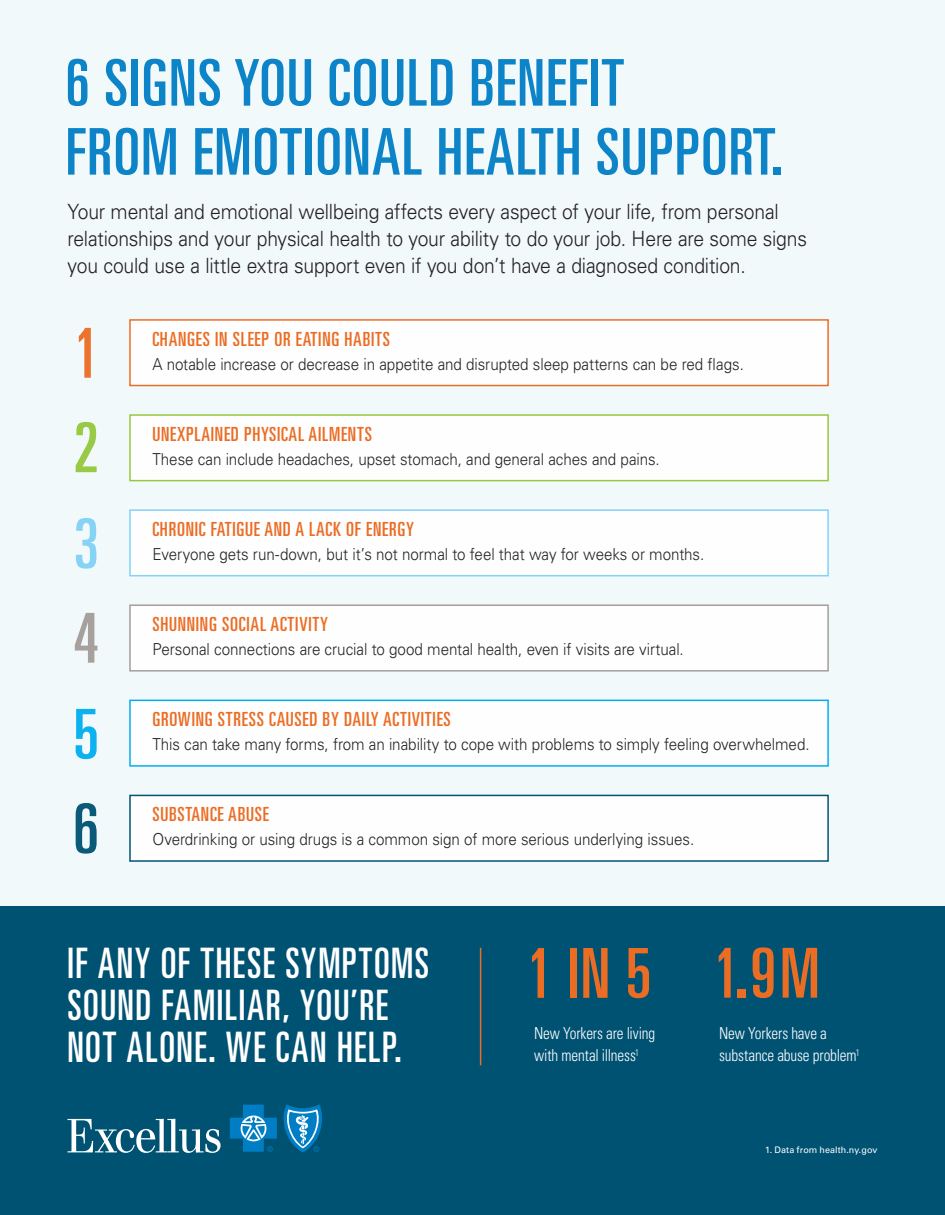
<style>
.page{position:relative;width:945px;height:1215px;background:#fff}
.page>*{position:absolute;margin:0;border:0;box-sizing:border-box;transform-origin:0 0}
.t1{font:ultra-condensed 69px "Univers LT Std";color:#eb6c23}
.t2{font:ultra-condensed 69px "Univers LT Std";color:#94c83c}
.t3{font:ultra-condensed 69px "Univers LT Std";color:#81d2f5}
.t4{font:ultra-condensed 69px "Univers LT Std";color:#a39d99}
.t5{font:ultra-condensed 69px "Univers LT Std";color:#00aeef}
.t6{font:ultra-condensed 69px "Univers LT Std";color:#005273}
.t7{font:ultra-condensed 64.5px/69px "Univers LT Std";letter-spacing:.02em;color:#007ec5}
.Body_Copy{font:ultra-condensed 42px/42px "Univers LT Std";letter-spacing:.04em;color:#fff;scale:.92 1}
.Body_Copy-2{font:300 21px/27px "Univers LT Std";letter-spacing:-.01em;color:#231f20;scale:.92 1}
.t8{font:ultra-condensed 19.5px "Univers LT Std";letter-spacing:.04em;color:#eb6c23}
.t9{font:300 16.5px "Univers LT Std";letter-spacing:-.005em;color:#231f20;scale:.92 1}
.Blue_Bold_Subhead{font:300 condensed 16.5px/22.5px "Univers LT Std";letter-spacing:-.005em;color:#fff;scale:.92 1}
.Subhead{font:9px "Univers LT Std";letter-spacing:.01em;color:#fff}
</style>
<div class="page">
<div style="left:0;top:0;width:945px;height:907px;background:#f2f9fb"></div>
<div style="left:0;top:907px;width:945px;height:308px;background:#005273"></div>
<svg style="left:68px;top:1119px;width:153px;height:34px"></svg>
<svg style="left:230px;top:1105px;width:47px;height:47px"></svg>
<svg style="left:283px;top:1104px;width:39px;height:48px"></svg>
<hr style="left:480px;top:948px;width:1px;height:117px;background:#eb6c23">
<div style="left:130px;top:320px;width:698px;height:66px;background:#fff"></div>
<div style="left:129px;top:319px;width:700px;height:67px;border:2px solid #eb6c23"></div>
<div style="left:130px;top:415px;width:698px;height:66px;background:#fff"></div>
<div style="left:129px;top:414px;width:700px;height:67px;border:2px solid #94c83c"></div>
<div style="left:130px;top:510px;width:698px;height:66px;background:#fff"></div>
<div style="left:129px;top:509px;width:700px;height:67px;border:2px solid #81d2f5"></div>
<div style="left:130px;top:605px;width:698px;height:66px;background:#fff"></div>
<div style="left:129px;top:604px;width:700px;height:68px;border:2px solid #a39d99"></div>
<div style="left:130px;top:700px;width:698px;height:66px;background:#fff"></div>
<div style="left:129px;top:700px;width:700px;height:67px;border:2px solid #00aeef"></div>
<div style="left:130px;top:795px;width:698px;height:66px;background:#fff"></div>
<div style="left:129px;top:795px;width:700px;height:67px;border:2px solid #005273"></div>
<h2 class="t7" style="left:66px;top:48px;width:719px">6 SIGNS YOU COULD BENEFIT<br>FROM EMOTIONAL HEALTH SUPPORT.</h2>
<p class="Body_Copy-2" style="left:68px;top:198px;width:805px">Your mental and emotional wellbeing affects every aspect of your life, from personal relationships and your physical health to your ability to do your job. Here are some signs you could use a little extra support even if you don’t have a diagnosed condition.</p>
<h1 class="t1" style="left:73px;top:314px;width:27px">1</h1>
<h1 class="t2" style="left:73px;top:408px;width:27px">2</h1>
<h1 class="t3" style="left:73px;top:504px;width:27px">3</h1>
<h1 class="t4" style="left:73px;top:599px;width:27px">4</h1>
<h1 class="t5" style="left:73px;top:695px;width:27px">5</h1>
<h1 class="t6" style="left:73px;top:789px;width:27px">6</h1>
<p class="t8" style="left:152px;top:328px;width:239px">CHANGES IN SLEEP OR EATING HABITS</p>
<p class="t9" style="left:152px;top:354px;width:645px">A notable increase or decrease in appetite and disrupted sleep patterns can be red flags.</p>
<p class="t8" style="left:152px;top:423px;width:221px">UNEXPLAINED PHYSICAL AILMENTS</p>
<p class="t9" style="left:152px;top:449px;width:553px">These can include headaches, upset stomach, and general aches and pains.</p>
<p class="t8" style="left:152px;top:518px;width:263px">CHRONIC FATIGUE AND A LACK OF ENERGY</p>
<p class="t9" style="left:152px;top:544px;width:602px">Everyone gets run-down, but it’s not normal to feel that way for weeks or months.</p>
<p class="t8" style="left:152px;top:613px;width:177px">SHUNNING SOCIAL ACTIVITY</p>
<p class="t9" style="left:152px;top:639px;width:579px">Personal connections are crucial to good mental health, even if visits are virtual.</p>
<p class="t8" style="left:152px;top:708px;width:300px">GROWING STRESS CAUSED BY DAILY ACTIVITIES</p>
<p class="t9" style="left:152px;top:734px;width:716px">This can take many forms, from an inability to cope with problems to simply feeling overwhelmed.</p>
<p class="t8" style="left:152px;top:803px;width:118px">SUBSTANCE ABUSE</p>
<p class="t9" style="left:152px;top:829px;width:591px">Overdrinking or using drugs is a common sign of more serious underlying issues.</p>
<p class="Body_Copy" style="left:68px;top:942px;width:395px">IF ANY OF THESE SYMPTOMS<br>SOUND FAMILIAR, YOU’RE<br>NOT ALONE. WE CAN HELP.</p>
<p class="t1" style="left:526px;top:934px;width:126px">1 IN 5</p>
<p class="t1" style="left:713px;top:934px;width:108px">1.9M</p>
<p class="Blue_Bold_Subhead" style="left:534px;top:1022px;width:133px">New Yorkers are living with mental illness<sup>1</sup></p>
<p class="Blue_Bold_Subhead" style="left:719px;top:1022px;width:154px">New Yorkers have a substance abuse problem<sup>1</sup></p>
<p class="Subhead" style="left:765px;top:1144px;width:114px">1. Data from health.ny.gov</p>
</div>
